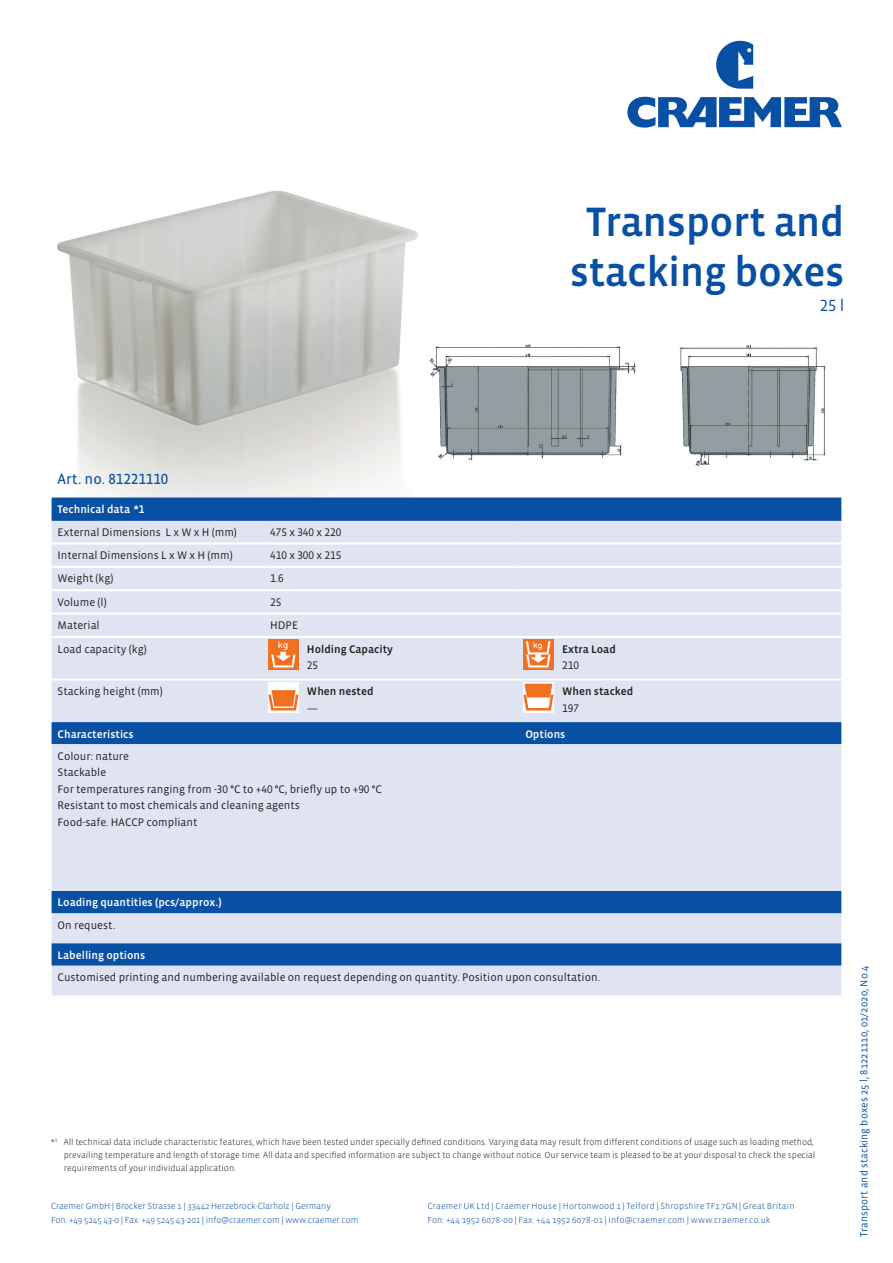
<style>
.page{position:relative;width:893px;height:1263px;background:#fff}
.page>*{position:absolute;margin:0;border:0;box-sizing:border-box;transform-origin:0 0}
.t1{font:500 42px/50.4px "Vista Sans OT";letter-spacing:-.01em;color:#0850a3;text-align:center}
.t2{font:16.5px "Vista Sans OT";color:#0850a3}
.t3{font:15px "Vista Sans OT";color:#0850a3}
.t4{font:11.25px/16.5px "Vista Sans OT";color:#231f20}
.t5{font:500 11.25px "Vista Sans OT";color:#fff}
.t6{font:500 11.25px "Vista Sans OT";color:#231f20}
.t7{font:10.5px "Vista Sans OT";letter-spacing:.01em;color:#0850a3}
.t8{font:300 9px/12.8px "Vista Sans OT";letter-spacing:-.005em;color:#231f20}
.t9{font:300 9px/13.5px "Vista Sans OT";letter-spacing:.005em;color:#0850a3}
</style>
<div class="page">
<img style="left:57px;top:190px;width:361px;height:307px">
<img style="left:429px;top:344px;width:397px;height:121px">
<svg style="left:627px;top:97px;width:215px;height:31px"></svg>
<svg style="left:716px;top:41px;width:37px;height:48px"></svg>
<div style="left:52px;top:497px;width:789px;height:22px;background:#0850a3"></div>
<svg style="left:52px;top:521px;width:789px;height:474px;fill:#e0e4f2"></svg>
<hr style="left:52px;top:519px;width:212px;height:2px;background:#0850a3">
<hr style="left:264px;top:519px;width:255px;height:2px;background:#0850a3">
<hr style="left:519px;top:519px;width:322px;height:2px;background:#0850a3">
<hr style="left:52px;top:542px;width:212px;height:3px;background:#fff">
<hr style="left:264px;top:542px;width:255px;height:3px;background:#fff">
<hr style="left:519px;top:542px;width:322px;height:3px;background:#fff">
<hr style="left:52px;top:566px;width:212px;height:2px;background:#fff">
<hr style="left:264px;top:566px;width:255px;height:2px;background:#fff">
<hr style="left:519px;top:566px;width:322px;height:2px;background:#fff">
<hr style="left:52px;top:589px;width:212px;height:2px;background:#fff">
<hr style="left:264px;top:589px;width:255px;height:2px;background:#fff">
<hr style="left:519px;top:589px;width:322px;height:2px;background:#fff">
<hr style="left:52px;top:612px;width:212px;height:3px;background:#fff">
<hr style="left:264px;top:612px;width:255px;height:3px;background:#fff">
<hr style="left:519px;top:612px;width:322px;height:3px;background:#fff">
<hr style="left:52px;top:636px;width:212px;height:2px;background:#fff">
<hr style="left:264px;top:636px;width:255px;height:2px;background:#fff">
<hr style="left:519px;top:636px;width:322px;height:2px;background:#fff">
<hr style="left:52px;top:678px;width:212px;height:2px;background:#fff">
<hr style="left:264px;top:678px;width:255px;height:2px;background:#fff">
<hr style="left:519px;top:678px;width:322px;height:2px;background:#fff">
<img style="left:269px;top:640px;width:29px;height:30px">
<img style="left:269px;top:682px;width:29px;height:30px">
<img style="left:524px;top:640px;width:29px;height:30px">
<img style="left:524px;top:682px;width:29px;height:30px">
<h1 class="t1" style="left:570px;top:197px;width:276px">Transport and stacking boxes</h1>
<h2 class="t2" style="left:820px;top:297px;width:26px">25 l</h2>
<h3 class="t3" style="left:58px;top:471px;width:112px">Art. no. 81221110</h3>
<p class="t5" style="left:58px;top:503px;width:88px">Technical data *1</p>
<p class="t4" style="left:58px;top:524px;width:181px">External Dimensions L x W x H (mm)</p>
<p class="t4" style="left:270px;top:524px;width:73px">475 x 340 x 220</p>
<p class="t4" style="left:58px;top:547px;width:177px">Internal Dimensions L x W x H (mm)</p>
<p class="t4" style="left:270px;top:547px;width:73px">410 x 300 x 215</p>
<p class="t4" style="left:58px;top:571px;width:57px">Weight (kg)</p>
<p class="t4" style="left:270px;top:571px;width:15px">1.6</p>
<p class="t4" style="left:58px;top:594px;width:51px">Volume (l)</p>
<p class="t4" style="left:270px;top:594px;width:13px">25</p>
<p class="t4" style="left:58px;top:617px;width:44px">Material</p>
<p class="t4" style="left:270px;top:617px;width:29px">HDPE</p>
<p class="t4" style="left:58px;top:641px;width:91px">Load capacity (kg)</p>
<p class="t6" style="left:307px;top:643px;width:88px">Holding Capacity</p>
<p class="t4" style="left:307px;top:657px;width:13px">25</p>
<p class="t4" style="left:58px;top:683px;width:107px">Stacking height (mm)</p>
<p class="t6" style="left:307px;top:685px;width:68px">When nested</p>
<p class="t4" style="left:307px;top:700px;width:13px">—</p>
<p class="t6" style="left:562px;top:643px;width:55px">Extra Load</p>
<p class="t4" style="left:562px;top:657px;width:18px">210</p>
<p class="t6" style="left:562px;top:685px;width:73px">When stacked</p>
<p class="t4" style="left:562px;top:700px;width:18px">197</p>
<p class="t5" style="left:58px;top:728px;width:78px">Characteristics</p>
<p class="t5" style="left:525px;top:728px;width:42px">Options</p>
<p class="t4" style="left:58px;top:748px;width:326px">Colour: nature<br>Stackable<br>For temperatures ranging from -30 °C to +40 °C, briefly up to +90 °C Resistant to most chemicals and cleaning agents<br>Food-safe. HACCP compliant</p>
<p class="t5" style="left:58px;top:897px;width:166px">Loading quantities (pcs/approx.)</p>
<p class="t4" style="left:58px;top:917px;width:59px">On request.</p>
<p class="t5" style="left:58px;top:949px;width:89px">Labelling options</p>
<p class="t4" style="left:58px;top:969px;width:544px">Customised printing and numbering available on request depending on quantity. Position upon consultation.</p>
<p class="t8" style="left:64px;top:1136px;width:753px;text-indent:-13px">*<sup>1</sup> All technical data include characteristic features, which have been tested under specially defined conditions. Varying data may result from different conditions of usage such as loading method, prevailing temperature and length of storage time. All data and specified information are subject to change without notice. Our service team is pleased to be at your disposal to check the special requirements of your individual application.</p>
<p class="t9" style="left:51px;top:1199px;width:309px">Craemer GmbH | Brocker Strasse 1 | 33442 Herzebrock-Clarholz | Germany<br>Fon: +49 5245 43-0 | Fax: +49 5245 43-201 | info@craemer.com | www.craemer.com</p>
<p class="t9" style="left:427px;top:1199px;width:369px">Craemer UK Ltd | Craemer House | Hortonwood 1 | Telford | Shropshire TF1 7GN| Great Britain<br>Fon: +44 1952 6078-00 | Fax: +44 1952 6078-01 | info@craemer.com | www.craemer.co.uk</p>
<p class="t7" style="left:859px;top:1237px;width:273px;rotate:-90deg">Transport and stacking boxes 25 l, 81221110, 01/2020, No.4</p>
</div>
